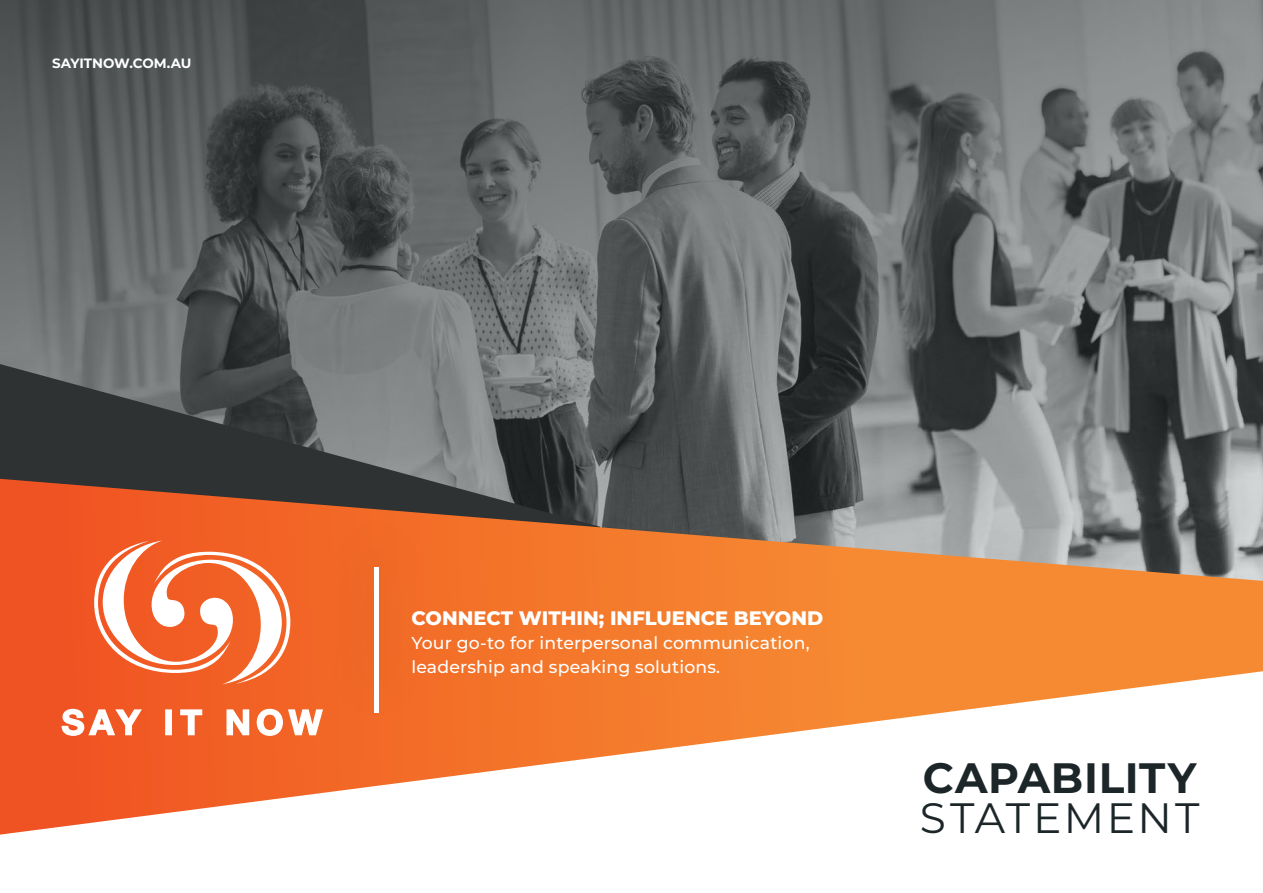
<style>
.page{position:relative;width:1263px;height:893px;background:#fff}
.page>*{position:absolute;margin:0;border:0;box-sizing:border-box;transform-origin:0 0}
.t1{font:700 42.45px "Montserrat";letter-spacing:.015em;color:#1c2629}
.t2{font:42.45px "Montserrat";letter-spacing:.055em;color:#1c2629}
.t3{font:800 19.5px "Montserrat";color:#fff}
.t4{font:500 17.25px/24px "Montserrat";letter-spacing:.01em;color:#fff}
.t5{font:700 13.5px "Montserrat";letter-spacing:-.005em;color:#fff}
</style>
<div class="page">
<img style="left:0;top:0;width:1263px;height:479px">
<svg style="left:0;top:364px;width:600px;height:115px;background:#545859"></svg>
<svg style="left:0;top:479px;width:1263px;height:192px;background:#ca7744"></svg>
<svg style="left:0;top:671px;width:1263px;height:164px"></svg>
<div style="left:327px;top:506px;width:99px;height:225px;background:#f16926"></div>
<hr style="left:374px;top:567px;width:4px;height:146px;background:#fff">
<svg style="left:61px;top:708px;width:82px;height:28px"></svg>
<div style="left:165px;top:709px;width:7px;height:26px;background:#fff;border:1px solid #fff"></div>
<svg style="left:179px;top:709px;width:24px;height:27px"></svg>
<svg style="left:226px;top:709px;width:24px;height:27px"></svg>
<svg style="left:256px;top:707px;width:68px;height:31px"></svg>
<svg style="left:94px;top:540px;width:196px;height:144px"></svg>
<p class="t5" style="left:52px;top:55px;width:141px">SAYITNOW.COM.AU</p>
<p class="t3" style="left:411px;top:605px;width:413px">CONNECT WITHIN; INFLUENCE BEYOND</p>
<p class="t4" style="left:411px;top:631px;width:400px">Your go-to for interpersonal communication, leadership and speaking solutions.</p>
<h1 class="t1" style="left:923px;top:750px;width:275px">CAPABILITY</h1>
<h1 class="t2" style="left:920px;top:789px;width:281px">STATEMENT</h1>
</div>
